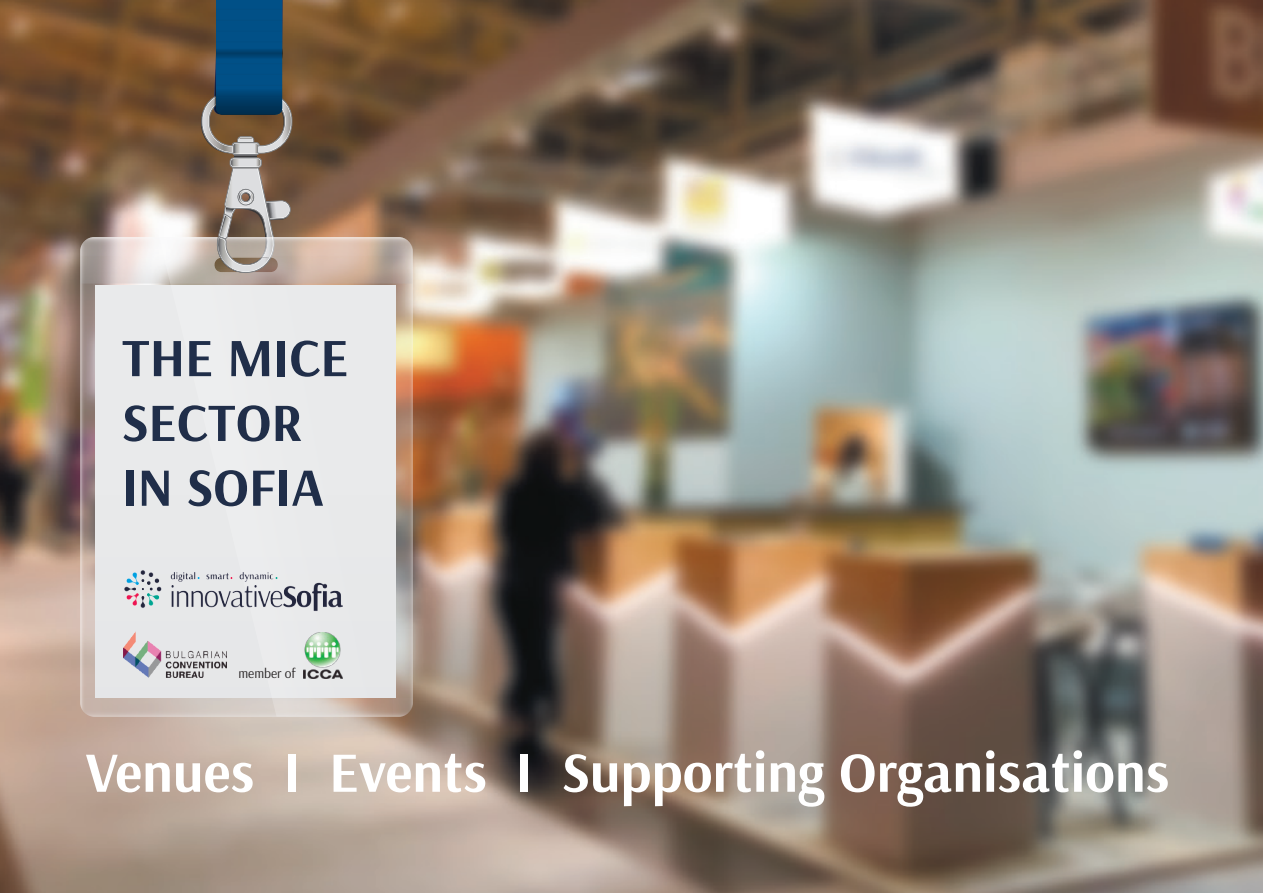
<style>
.page{position:relative;width:1263px;height:893px;background:#fff}
.page>*{position:absolute;margin:0;border:0;box-sizing:border-box;transform-origin:0 0}
.t1{font:700 57px "Arsenal";color:#fff}
.t2{font:700 54px/64.8px "Arsenal";color:#202e49}
.t3{font:13.5px "Arsenal";color:#231f20}
</style>
<div class="page">
<img style="left:0;top:0;width:1263px;height:893px">
<svg style="left:80px;top:0;width:333px;height:717px;background:#bab0a9"></svg>
<img style="left:123px;top:632px;width:103px;height:46px">
<img style="left:303px;top:632px;width:39px;height:46px">
<p class="t2" style="left:122px;top:325px;width:228px">THE MICE<br>SECTOR<br>IN SOFIA</p>
<p class="t3" style="left:238px;top:664px;width:59px">member of</p>
<p class="t1" style="left:85px;top:732px;width:1085px">Venues I Events I Supporting Organisations</p>
</div>
